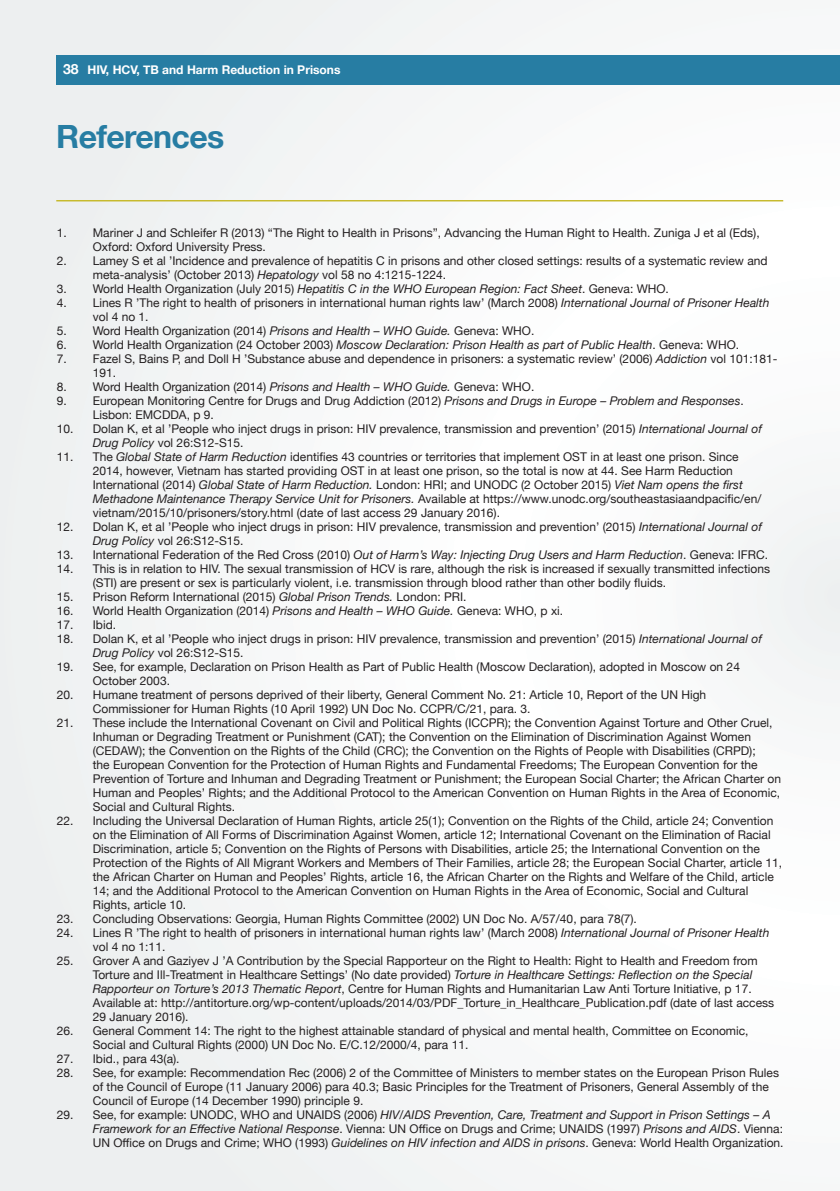
<style>
.page{position:relative;width:840px;height:1191px;background:#fff}
.page>*{position:absolute;margin:0;border:0;box-sizing:border-box;transform-origin:0 0}
.t1{font:700 32px "Helvetica Neue";letter-spacing:-.02em;color:#277da3}
.t2{font:12px/14px "Helvetica Neue";color:#231f20}
.t3{font:700 12px "Helvetica Neue";color:#fff}
.s1{font-size:14px}
.s2{font-style:italic}
</style>
<div class="page">
<div style="left:0;top:0;width:839px;height:1191px;background:#f7f8f9"></div>
<div style="left:56px;top:55px;width:783px;height:29px;background:#277da3"></div>
<hr style="left:56px;top:200px;width:726px;height:1px;background:#c7ba2e">
<p class="t3" style="left:63px;top:60px;width:279px"><span class="s1">38</span> HIV, HCV, TB and Harm Reduction in Prisons</p>
<h1 class="t1" style="left:56px;top:111px;width:169px">References</h1>
<p class="t2" style="left:93px;top:226px;width:668px;text-indent:-36px">1. Mariner J and Schleifer R (2013) “The Right to Health in Prisons”, Advancing the Human Right to Health. Zuniga J et al (Eds),<br>Oxford: Oxford University Press.</p>
<p class="t2" style="left:93px;top:254px;width:676px;text-indent:-36px">2. Lamey S et al ’Incidence and prevalence of hepatitis C in prisons and other closed settings: results of a systematic review and meta-analysis’ (October 2013) <span class="s2">Hepatology</span> vol 58 no 4:1215-1224.</p>
<p class="t2" style="left:57px;top:282px;width:613px">3. World Health Organization (July 2015) <span class="s2">Hepatitis C in the WHO European Region: Fact Sheet</span>. Geneva: WHO.</p>
<p class="t2" style="left:93px;top:296px;width:677px;text-indent:-36px">4. Lines R ’The right to health of prisoners in international human rights law’ (March 2008) <span class="s2">International Journal of Prisoner Health </span>vol 4 no 1.</p>
<p class="t2" style="left:57px;top:324px;width:479px">5. Word Health Organization (2014) <span class="s2">Prisons and Health – WHO Guide.</span> Geneva: WHO.</p>
<p class="t2" style="left:57px;top:338px;width:683px">6. World Health Organization (24 October 2003) <span class="s2">Moscow Declaration: Prison Health as part of Public Health</span>. Geneva: WHO.</p>
<p class="t2" style="left:93px;top:352px;width:686px;text-indent:-36px">7. Fazel S, Bains P, and Doll H ’Substance abuse and dependence in prisoners: a systematic review’ (2006) <span class="s2">Addiction</span> vol 101:181-<br>191.</p>
<p class="t2" style="left:57px;top:380px;width:479px">8. Word Health Organization (2014) <span class="s2">Prisons and Health – WHO Guide.</span> Geneva: WHO.</p>
<p class="t2" style="left:93px;top:394px;width:652px;text-indent:-36px">9. European Monitoring Centre for Drugs and Drug Addiction (2012) <span class="s2">Prisons and Drugs in Europe – Problem and Responses</span>.<br>Lisbon: EMCDDA, p 9.</p>
<p class="t2" style="left:93px;top:422px;width:670px;text-indent:-36px">10. Dolan K, et al ’People who inject drugs in prison: HIV prevalence, transmission and prevention’ (2015) <span class="s2">International Journal of<br>Drug Policy</span> vol 26:S12-S15.</p>
<p class="t2" style="left:93px;top:450px;width:669px;text-indent:-36px">11. The <span class="s2">Global State of Harm Reduction</span> identifies 43 countries or territories that implement OST in at least one prison. Since 2014, however, Vietnam has started providing OST in at least one prison, so the total is now at 44. See Harm Reduction International (2014) <span class="s2">Global State of Harm Reduction.</span> London: HRI; and UNODC (2 October 2015) <span class="s2">Viet Nam opens the first Methadone Maintenance Therapy Service Unit for Prisoners.</span> Available at https://www.unodc.org/southeastasiaandpacific/en/ vietnam/2015/10/prisoners/story.html (date of last access 29 January 2016).</p>
<p class="t2" style="left:93px;top:520px;width:670px;text-indent:-36px">12. Dolan K, et al ’People who inject drugs in prison: HIV prevalence, transmission and prevention’ (2015) <span class="s2">International Journal of<br>Drug Policy</span> vol 26:S12-S15.</p>
<p class="t2" style="left:57px;top:548px;width:712px">13. International Federation of the Red Cross (2010) <span class="s2">Out of Harm’s Way: Injecting Drug Users and Harm Reduction</span>. Geneva: IFRC.</p>
<p class="t2" style="left:93px;top:562px;width:678px;text-indent:-36px">14. This is in relation to HIV. The sexual transmission of HCV is rare, although the risk is increased if sexually transmitted infections (STI) are present or sex is particularly violent, i.e. transmission through blood rather than other bodily fluids.</p>
<p class="t2" style="left:57px;top:590px;width:411px">15. Prison Reform International (2015) <span class="s2">Global Prison Trends.</span> London: PRI.</p>
<p class="t2" style="left:57px;top:604px;width:507px">16. World Health Organization (2014) <span class="s2">Prisons and Health – WHO Guide.</span> Geneva: WHO, p xi.</p>
<p class="t2" style="left:57px;top:618px;width:61px">17. Ibid.</p>
<p class="t2" style="left:93px;top:632px;width:670px;text-indent:-36px">18. Dolan K, et al ’People who inject drugs in prison: HIV prevalence, transmission and prevention’ (2015) <span class="s2">International Journal of<br>Drug Policy</span> vol 26:S12-S15.</p>
<p class="t2" style="left:93px;top:660px;width:648px;text-indent:-36px">19. See, for example, Declaration on Prison Health as Part of Public Health (Moscow Declaration), adopted in Moscow on 24<br>October 2003.</p>
<p class="t2" style="left:93px;top:688px;width:614px;text-indent:-36px">20. Humane treatment of persons deprived of their liberty, General Comment No. 21: Article 10, Report of the UN High<br>Commissioner for Human Rights (10 April 1992) UN Doc No. CCPR/C/21, para. 3.</p>
<p class="t2" style="left:93px;top:716px;width:689px;text-indent:-36px">21. These include the International Covenant on Civil and Political Rights (ICCPR); the Convention Against Torture and Other Cruel, Inhuman or Degrading Treatment or Punishment (CAT); the Convention on the Elimination of Discrimination Against Women (CEDAW); the Convention on the Rights of the Child (CRC); the Convention on the Rights of People with Disabilities (CRPD);<br>the European Convention for the Protection of Human Rights and Fundamental Freedoms; The European Convention for the Prevention of Torture and Inhuman and Degrading Treatment or Punishment; the European Social Charter; the African Charter on Human and Peoples’ Rights; and the Additional Protocol to the American Convention on Human Rights in the Area of Economic, Social and Cultural Rights.</p>
<p class="t2" style="left:93px;top:814px;width:690px;text-indent:-36px">22. Including the Universal Declaration of Human Rights, article 25(1); Convention on the Rights of the Child, article 24; Convention on the Elimination of All Forms of Discrimination Against Women, article 12; International Covenant on the Elimination of Racial Discrimination, article 5; Convention on the Rights of Persons with Disabilities, article 25; the International Convention on the Protection of the Rights of All Migrant Workers and Members of Their Families, article 28; the European Social Charter, article 11, the African Charter on Human and Peoples’ Rights, article 16, the African Charter on the Rights and Welfare of the Child, article 14; and the Additional Protocol to the American Convention on Human Rights in the Area of Economic, Social and Cultural Rights, article 10.</p>
<p class="t2" style="left:57px;top:912px;width:581px">23. Concluding Observations: Georgia, Human Rights Committee (2002) UN Doc No. A/57/40, para 78(7).</p>
<p class="t2" style="left:93px;top:926px;width:677px;text-indent:-36px">24. Lines R ’The right to health of prisoners in international human rights law’ (March 2008) <span class="s2">International Journal of Prisoner Health </span>vol 4 no 1:11.</p>
<p class="t2" style="left:93px;top:954px;width:682px;text-indent:-36px">25. Grover A and Gaziyev J ’A Contribution by the Special Rapporteur on the Right to Health: Right to Health and Freedom from Torture and Ill-Treatment in Healthcare Settings’ (No date provided) <span class="s2">Torture in Healthcare Settings: Reflection on the Special Rapporteur on Torture’s 2013 Thematic Report</span>, Centre for Human Rights and Humanitarian Law Anti Torture Initiative, p 17.<br>Available at: http://antitorture.org/wp-content/uploads/2014/03/PDF_Torture_in_Healthcare_Publication.pdf (date of last access 29 January 2016).</p>
<p class="t2" style="left:93px;top:1024px;width:657px;text-indent:-36px">26. General Comment 14: The right to the highest attainable standard of physical and mental health, Committee on Economic,<br>Social and Cultural Rights (2000) UN Doc No. E/C.12/2000/4, para 11.</p>
<p class="t2" style="left:57px;top:1052px;width:124px">27. Ibid., para 43(a).</p>
<p class="t2" style="left:93px;top:1066px;width:687px;text-indent:-36px">28. See, for example: Recommendation Rec (2006) 2 of the Committee of Ministers to member states on the European Prison Rules of the Council of Europe (11 January 2006) para 40.3; Basic Principles for the Treatment of Prisoners, General Assembly of the<br>Council of Europe (14 December 1990) principle 9.</p>
<p class="t2" style="left:93px;top:1108px;width:692px;text-indent:-36px">29. See, for example: UNODC, WHO and UNAIDS (2006) <span class="s2">HIV/AIDS Prevention, Care, Treatment and Support in Prison Settings – A<br>Framework for an Effective National Response</span>. Vienna: UN Office on Drugs and Crime; UNAIDS (1997) <span class="s2">Prisons and AIDS</span>. Vienna:<br>UN Office on Drugs and Crime; WHO (1993) <span class="s2">Guidelines on HIV infection and AIDS in prisons</span>. Geneva: World Health Organization.</p>
</div>
